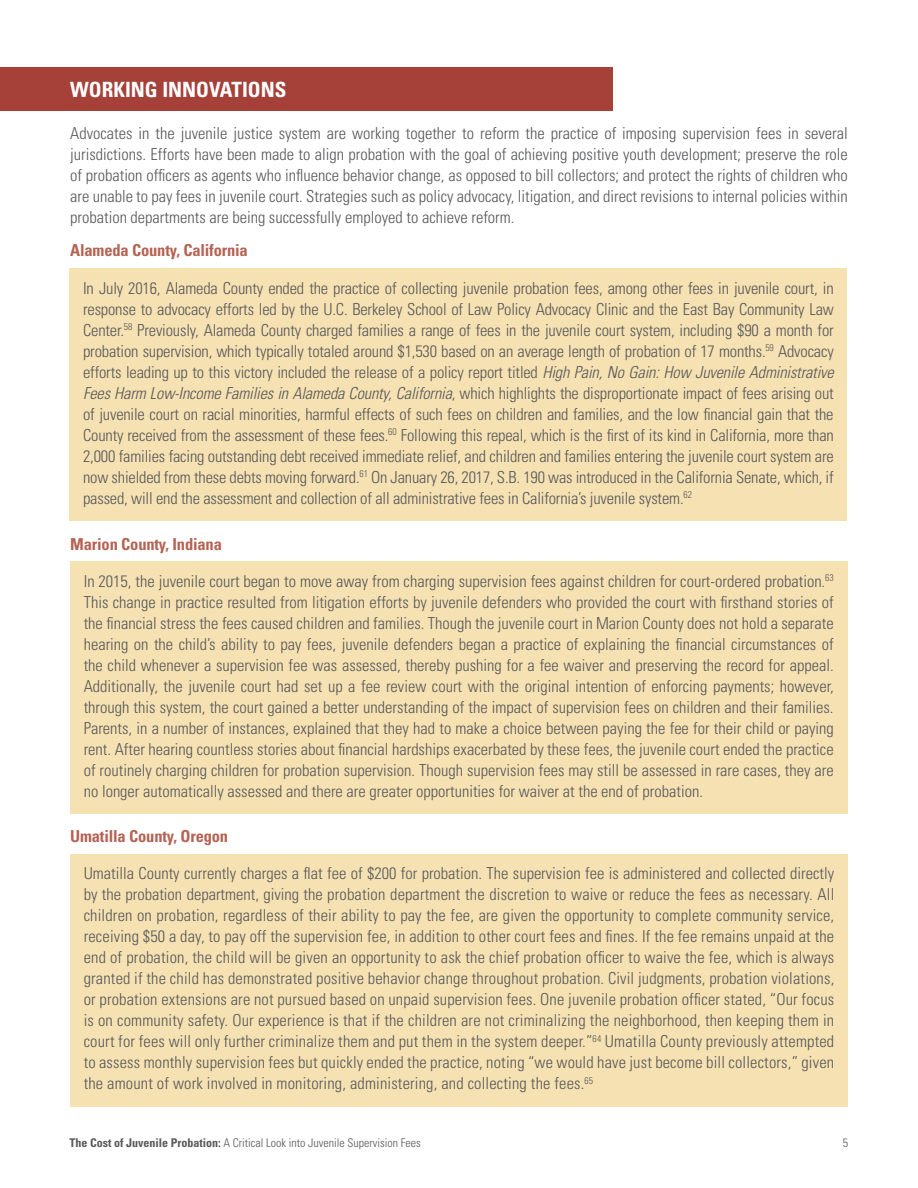
<style>
.page{position:relative;width:918px;height:1188px;background:#fff}
.page>*{position:absolute;margin:0;border:0;box-sizing:border-box;transform-origin:0 0}
.List_Paragraph{font:700 condensed 21px "Univers LT Std";color:#fff}
.t1{font:300 condensed 16.5px/21px "Univers LT Std";color:#57585a;text-align:justify}
.t2{font:700 condensed 16.5px "Univers LT Std";letter-spacing:-.01em;color:#b46354}
.t3{font:300 condensed 12px "Univers LT Std";color:#57585a}
.s1{font-style:italic}
.s2{font-weight:700}
</style>
<div class="page">
<div style="left:70px;top:268px;width:777px;height:253px;background:#f6e1b2"></div>
<div style="left:0;top:68px;width:612px;height:43px;background:#a6413a"></div>
<div style="left:70px;top:561px;width:777px;height:253px;background:#f6e1b2"></div>
<div style="left:70px;top:854px;width:778px;height:252px;background:#f6e1b2"></div>
<p class="List_Paragraph" style="left:70px;top:76px;width:218px">WORKING INNOVATIONS</p>
<p class="t1" style="left:70px;top:122px;width:779px">Advocates in the juvenile justice system are working together to reform the practice of imposing supervision fees in several jurisdictions. Efforts have been made to align probation with the goal of achieving positive youth development; preserve the role of probation officers as agents who influence behavior change, as opposed to bill collectors; and protect the rights of children who are unable to pay fees in juvenile court. Strategies such as policy advocacy, litigation, and direct revisions to internal policies within probation departments are being successfully employed to achieve reform.</p>
<p class="t2" style="left:70px;top:240px;width:179px">Alameda County, California</p>
<p class="t1" style="left:83px;top:277px;width:752px">In July 2016, Alameda County ended the practice of collecting juvenile probation fees, among other fees in juvenile court, in response to advocacy efforts led by the U.C. Berkeley School of Law Policy Advocacy Clinic and the East Bay Community Law Center.<sup>58</sup> Previously, Alameda County charged families a range of fees in the juvenile court system, including $90 a month for probation supervision, which typically totaled around $1,530 based on an average length of probation of 17 months.<sup>59</sup> Advocacy efforts leading up to this victory included the release of a policy report titled <span class="s1">High Pain, No Gain: How Juvenile Administrative Fees Harm Low-Income Families in Alameda County, California</span>, which highlights the disproportionate impact of fees arising out of juvenile court on racial minorities, harmful effects of such fees on children and families, and the low financial gain that the County received from the assessment of these fees.<sup>60</sup> Following this repeal, which is the first of its kind in California, more than 2,000 families facing outstanding debt received immediate relief, and children and families entering the juvenile court system are now shielded from these debts moving forward.<sup>61</sup> On January 26, 2017, S.B. 190 was introduced in the California Senate, which, if passed, will end the assessment and collection of all administrative fees in California’s juvenile system.<sup>62</sup></p>
<p class="t2" style="left:70px;top:534px;width:153px">Marion County, Indiana</p>
<p class="t1" style="left:84px;top:571px;width:752px">In 2015, the juvenile court began to move away from charging supervision fees against children for court-ordered probation.<sup>63<br></sup>This change in practice resulted from litigation efforts by juvenile defenders who provided the court with firsthand stories of the financial stress the fees caused children and families. Though the juvenile court in Marion County does not hold a separate hearing on the child’s ability to pay fees, juvenile defenders began a practice of explaining the financial circumstances of the child whenever a supervision fee was assessed, thereby pushing for a fee waiver and preserving the record for appeal.<br>Additionally, the juvenile court had set up a fee review court with the original intention of enforcing payments; however, through this system, the court gained a better understanding of the impact of supervision fees on children and their families.<br>Parents, in a number of instances, explained that they had to make a choice between paying the fee for their child or paying rent. After hearing countless stories about financial hardships exacerbated by these fees, the juvenile court ended the practice of routinely charging children for probation supervision. Though supervision fees may still be assessed in rare cases, they are no longer automatically assessed and there are greater opportunities for waiver at the end of probation.</p>
<p class="t2" style="left:70px;top:826px;width:160px">Umatilla County, Oregon</p>
<p class="t1" style="left:84px;top:863px;width:752px">Umatilla County currently charges a flat fee of $200 for probation. The supervision fee is administered and collected directly by the probation department, giving the probation department the discretion to waive or reduce the fees as necessary. All children on probation, regardless of their ability to pay the fee, are given the opportunity to complete community service, receiving $50 a day, to pay off the supervision fee, in addition to other court fees and fines. If the fee remains unpaid at the end of probation, the child will be given an opportunity to ask the chief probation officer to waive the fee, which is always granted if the child has demonstrated positive behavior change throughout probation. Civil judgments, probation violations, or probation extensions are not pursued based on unpaid supervision fees. One juvenile probation officer stated, “Our focus is on community safety. Our experience is that if the children are not criminalizing the neighborhood, then keeping them in court for fees will only further criminalize them and put them in the system deeper.”<sup>64</sup> Umatilla County previously attempted to assess monthly supervision fees but quickly ended the practice, noting “we would have just become bill collectors,” given the amount of work involved in monitoring, administering, and collecting the fees.<sup>65</sup></p>
<p class="t3" style="left:70px;top:1136px;width:353px"><span class="s2">The Cost of Juvenile Probation:</span> A Critical Look into Juvenile Supervision Fees</p>
<p class="t3" style="left:843px;top:1136px;width:7px">5</p>
</div>
